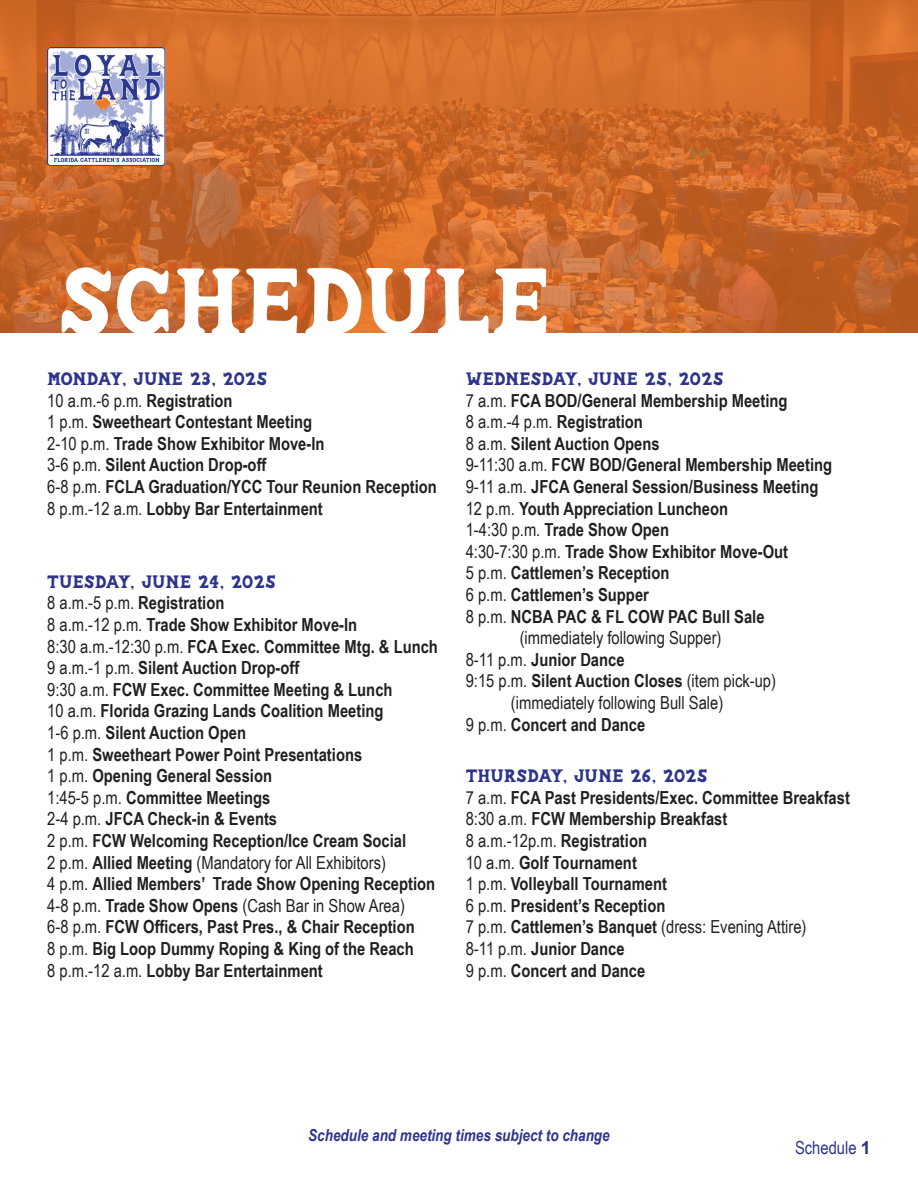
<style>
.page{position:relative;width:918px;height:1188px;background:#fff}
.page>*{position:absolute;margin:0;border:0;box-sizing:border-box;transform-origin:0 0}
.t1{font:94.5px "CC Tienda";color:#fff}
.t2{font:700 18px "Arial Narrow";color:#231f20}
.t3{font:18px "Arial Narrow";color:#231f20}
.t4{font:18px "CC Tienda";letter-spacing:-.015em;color:#2e348c}
.t5{font:18px "Arial Narrow";color:#2e348c}
.t6{font:italic 700 16.5px "Arial Narrow";color:#2e348c}
.s1{font-weight:700}
.s2{font-weight:400}
.s3{font-family:"Arial";font-weight:700}
</style>
<div class="page">
<svg style="left:0;top:0;width:918px;height:332px;background:#cc692b"></svg>
<img style="left:47px;top:47px;width:120px;height:118px">
<p class="t1" style="left:58px;top:247px;width:179px">SCHED</p>
<p class="t1" style="left:363px;top:247px;width:127px">ULE</p>
<p class="t4" style="left:47px;top:368px;width:14px">MON</p>
<p class="t4" style="left:87px;top:368px;width:183px">DAY, JUNE 23, 2025</p>
<p class="t3" style="left:47px;top:387px;width:187px">10 a.m.-6 p.m. <span class="s1">Registration</span></p>
<p class="t2" style="left:47px;top:408px;width:266px"><span class="s2">1 p.m.</span> Sweetheart Contestant Meeting</p>
<p class="t2" style="left:47px;top:430px;width:279px"><span class="s2">2-10 p.m.</span> Trade Show Exhibitor Move-In</p>
<p class="t2" style="left:47px;top:451px;width:221px"><span class="s2">3-6 p.m.</span> Silent Auction Drop-off</p>
<p class="t2" style="left:47px;top:473px;width:391px"><span class="s2">6-8 p.m.</span> FCLA Graduation/YCC Tour Reunion Reception</p>
<p class="t2" style="left:47px;top:495px;width:277px"><span class="s2">8 p.m.-12 a.m.</span> Lobby Bar Entertainment</p>
<p class="t4" style="left:47px;top:571px;width:231px">TUESDAY, JUNE 24, 2025</p>
<p class="t2" style="left:47px;top:589px;width:179px"><span class="s2">8 a.m.-5 p.m.</span> Registration</p>
<p class="t2" style="left:47px;top:611px;width:312px"><span class="s2">8 a.m.-12 p.m.</span> Trade Show Exhibitor Move-In</p>
<p class="t2" style="left:47px;top:633px;width:392px"><span class="s2">8:30 a.m.-12:30 p.m.</span> FCA Exec. Committee Mtg. &amp; Lunch</p>
<p class="t2" style="left:47px;top:654px;width:254px"><span class="s2">9 a.m.-1 p.m.</span> Silent Auction Drop-off</p>
<p class="t2" style="left:47px;top:676px;width:347px"><span class="s2">9:30 a.m.</span> FCW Exec. Committee Meeting &amp; Lunch</p>
<p class="t2" style="left:47px;top:697px;width:338px"><span class="s2">10 a.m.</span> Florida Grazing Lands Coalition Meeting</p>
<p class="t2" style="left:47px;top:719px;width:200px"><span class="s2">1-6 p.m.</span> Silent Auction Open</p>
<p class="t2" style="left:47px;top:741px;width:317px"><span class="s2">1 p.m.</span> Sweetheart Power Point Presentations</p>
<p class="t2" style="left:47px;top:762px;width:226px"><span class="s2">1 p.m.</span> Opening General Session</p>
<p class="t2" style="left:47px;top:784px;width:225px"><span class="s2">1:45-5 p.m.</span> Committee Meetings</p>
<p class="t2" style="left:47px;top:805px;width:231px"><span class="s2">2-4 p.m.</span> JFCA Check-in &amp; Events</p>
<p class="t2" style="left:47px;top:827px;width:361px"><span class="s2">2 p.m.</span> FCW Welcoming Reception/Ice Cream Social</p>
<p class="t3" style="left:47px;top:849px;width:340px">2 p.m. <span class="s1">Allied Meeting</span> (Mandatory for All Exhibitors)</p>
<p class="t2" style="left:47px;top:870px;width:390px"><span class="s2">4 p.m.</span> Allied Members’ Trade Show Opening Reception</p>
<p class="t3" style="left:47px;top:892px;width:359px">4-8 p.m. <span class="s1">Trade Show Opens</span> (Cash Bar in Show Area)</p>
<p class="t2" style="left:47px;top:913px;width:369px"><span class="s2">6-8 p.m.</span> FCW Officers, Past Pres., &amp; Chair Reception</p>
<p class="t2" style="left:47px;top:935px;width:368px"><span class="s2">8 p.m.</span> Big Loop Dummy Roping &amp; King of the Reach</p>
<p class="t2" style="left:47px;top:957px;width:277px"><span class="s2">8 p.m.-12 a.m.</span> Lobby Bar Entertainment</p>
<p class="t4" style="left:466px;top:368px;width:260px">WEDNESDAY, JUNE 25, 2025</p>
<p class="t2" style="left:466px;top:387px;width:323px"><span class="s2">7 a.m.</span> FCA BOD/General Membership Meeting</p>
<p class="t2" style="left:466px;top:408px;width:179px"><span class="s2">8 a.m.-4 p.m.</span> Registration</p>
<p class="t2" style="left:466px;top:430px;width:195px"><span class="s2">8 a.m.</span> Silent Auction Opens</p>
<p class="t2" style="left:466px;top:451px;width:368px"><span class="s2">9-11:30 a.m.</span> FCW BOD/General Membership Meeting</p>
<p class="t2" style="left:466px;top:473px;width:354px"><span class="s2">9-11 a.m.</span> JFCA General Session/Business Meeting</p>
<p class="t2" style="left:466px;top:495px;width:264px"><span class="s2">12 p.m.</span> Youth Appreciation Luncheon</p>
<p class="t2" style="left:466px;top:516px;width:205px"><span class="s2">1-4:30 p.m.</span> Trade Show Open</p>
<p class="t2" style="left:466px;top:538px;width:324px"><span class="s2">4:30-7:30 p.m.</span> Trade Show Exhibitor Move-Out</p>
<p class="t2" style="left:466px;top:559px;width:205px"><span class="s2">5 p.m.</span> Cattlemen’s Reception</p>
<p class="t2" style="left:466px;top:581px;width:185px"><span class="s2">6 p.m.</span> Cattlemen’s Supper</p>
<p class="t2" style="left:466px;top:603px;width:300px"><span class="s2">8 p.m.</span> NCBA PAC &amp; FL COW PAC Bull Sale</p>
<p class="t3" style="left:520px;top:625px;width:203px">(immediately following Supper)</p>
<p class="t2" style="left:466px;top:646px;width:160px"><span class="s2">8-11 p.m.</span> Junior Dance</p>
<p class="t3" style="left:466px;top:668px;width:312px">9:15 p.m. <span class="s1">Silent Auction Closes</span> (item pick-up)</p>
<p class="t3" style="left:511px;top:689px;width:214px">(immediately following Bull Sale)</p>
<p class="t2" style="left:466px;top:711px;width:181px"><span class="s2">9 p.m.</span> Concert and Dance</p>
<p class="t4" style="left:466px;top:765px;width:38px">THURS</p>
<p class="t4" style="left:527px;top:765px;width:183px">DAY, JUNE 26, 2025</p>
<p class="t2" style="left:466px;top:784px;width:386px"><span class="s2">7 a.m.</span> FCA Past Presidents/Exec. Committee Breakfast</p>
<p class="t2" style="left:466px;top:805px;width:263px"><span class="s2">8:30 a.m.</span> FCW Membership Breakfast</p>
<p class="t3" style="left:466px;top:827px;width:183px">8 a.m.-12p.m. <span class="s1">Registration</span></p>
<p class="t2" style="left:466px;top:849px;width:173px"><span class="s2">10 a.m.</span> Golf Tournament</p>
<p class="t2" style="left:466px;top:870px;width:203px"><span class="s2">1 p.m.</span> Volleyball Tournament</p>
<p class="t2" style="left:466px;top:892px;width:201px"><span class="s2">6 p.m.</span> President’s Reception</p>
<p class="t3" style="left:466px;top:914px;width:342px">7 p.m. <span class="s1">Cattlemen’s Banquet</span> (dress: Evening Attire)</p>
<p class="t2" style="left:466px;top:935px;width:160px"><span class="s2">8-11 p.m.</span> Junior Dance</p>
<p class="t2" style="left:466px;top:957px;width:181px"><span class="s2">9 p.m.</span> Concert and Dance</p>
<p class="t6" style="left:308px;top:1122px;width:303px">Schedule and meeting times subject to change</p>
<p class="t5" style="left:795px;top:1134px;width:77px">Schedule <span class="s3">1</span></p>
</div>
